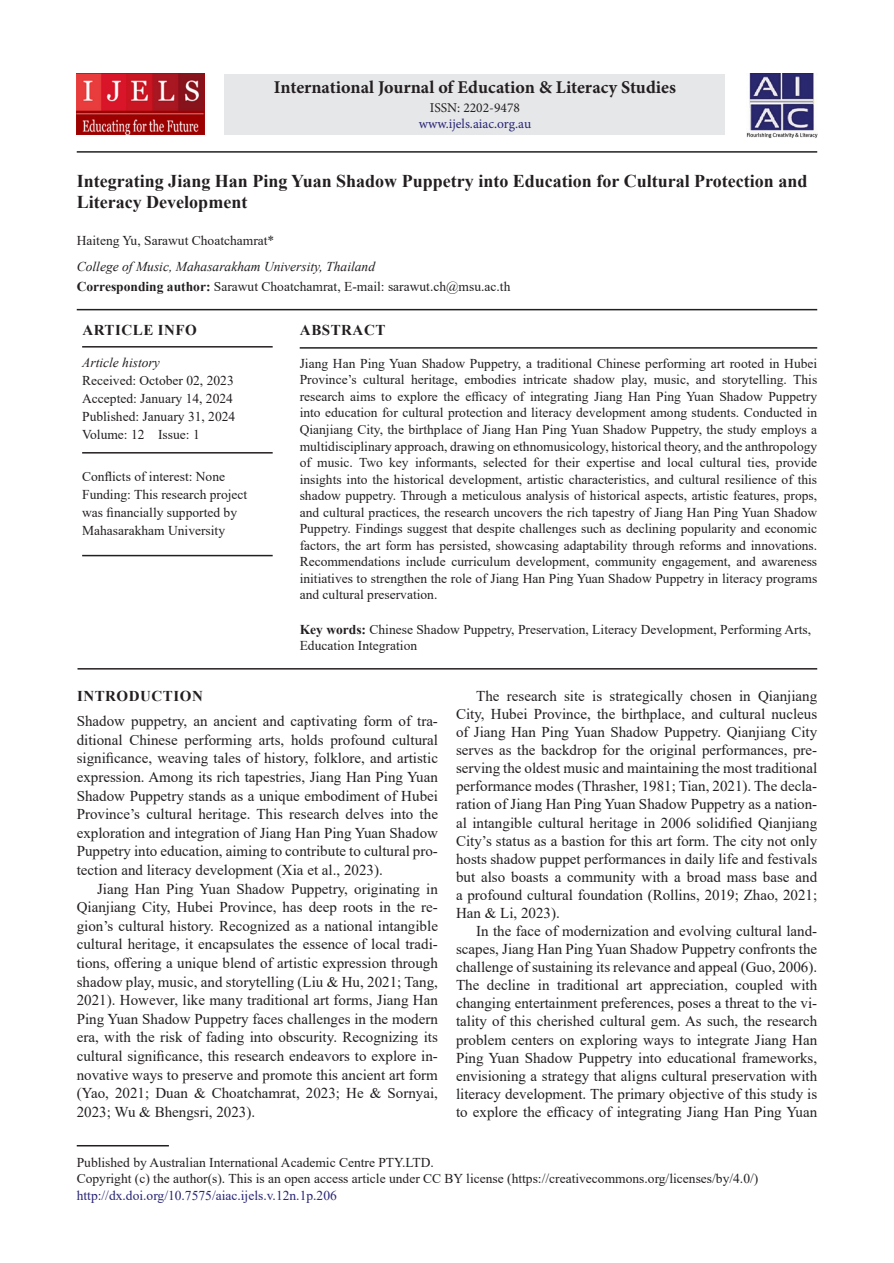
<style>
.page{position:relative;width:894px;height:1263px;background:#fff}
.page>*{position:absolute;margin:0;border:0;box-sizing:border-box;transform-origin:0 0}
.AT{font:700 18px/21px "Times New Roman";color:#231f20}
.J_Name{font:700 18px "Minion Pro";color:#231f20}
.TX{font:15px/18px "Times New Roman";color:#231f20;text-align:justify}
.TXFL{font:15px/18.6px "Times New Roman";color:#231f20;text-align:justify}
.ART_INFO{font:700 15px "Times New Roman";letter-spacing:.035em;color:#231f20}
.ABSH{font:700 15px "Times New Roman";letter-spacing:.035em;color:#231f20}
.ABS{font:13.5px/16.5px "Times New Roman";color:#231f20;text-align:justify}
.PUB_Details{font:13.5px/16.5px "Times New Roman";color:#231f20}
.HIS{font:13.5px/18px "Times New Roman";color:#231f20}
.KWD{font:13.5px/16.5px "Times New Roman";color:#231f20}
.HIS_1{font:13.5px/18px "Times New Roman";color:#231f20}
.ADD{font:13.5px "Times New Roman";color:#231f20}
.AFF{font:italic 13.5px "Times New Roman";color:#231f20}
.AU{font:13.5px "Times New Roman";color:#231f20}
.ISSN_Web{font:13.5px "Minion Pro";letter-spacing:-.005em;color:#282574}
.ISSN_Num{font:13.5px "Minion Pro";color:#231f20}
.s1{font-weight:700}
.s2{font-style:italic}
.s3{color:#282574}
</style>
<div class="page">
<hr style="left:77px;top:1145px;width:92px;height:1px;background:#231f20">
<div style="left:224px;top:74px;width:501px;height:60px;background:#e6e7e9"></div>
<img style="left:746px;top:73px;width:70px;height:65px">
<img style="left:77px;top:73px;width:127px;height:61px">
<hr style="left:77px;top:309px;width:739px;height:1px;background:#231f20">
<hr style="left:299px;top:347px;width:517px;height:2px;background:#231f20">
<hr style="left:77px;top:668px;width:739px;height:1px;background:#231f20">
<hr style="left:77px;top:151px;width:739px;height:2px;background:#231f20">
<hr style="left:82px;top:346px;width:190px;height:1px;background:#231f20">
<hr style="left:82px;top:452px;width:190px;height:1px;background:#231f20">
<hr style="left:82px;top:555px;width:190px;height:1px;background:#231f20">
<p class="J_Name" style="left:274px;top:75px;width:403px">International Journal of Education &amp; Literacy Studies</p>
<p class="ISSN_Num" style="left:429px;top:98px;width:92px">ISSN: 2202-9478</p>
<p class="ISSN_Web" style="left:418px;top:115px;width:114px">www.ijels.aiac.org.au</p>
<p class="AT" style="left:77px;top:170px;width:732px">Integrating Jiang Han Ping Yuan Shadow Puppetry into Education for Cultural Protection and<br>Literacy Development</p>
<p class="AU" style="left:77px;top:231px;width:199px">Haiteng Yu, Sarawut Choatchamrat*</p>
<p class="AFF" style="left:77px;top:257px;width:300px">College of Music, Mahasarakham University, Thailand</p>
<p class="ADD" style="left:77px;top:277px;width:435px"><span class="s1">Corresponding author:</span> Sarawut Choatchamrat, E-mail: sarawut.ch@msu.ac.th</p>
<p class="ART_INFO" style="left:82px;top:319px;width:116px">ARTICLE INFO</p>
<p class="HIS" style="left:82px;top:353px;width:153px"><span class="s2">Article history<br></span>Received: October 02, 2023</p>
<p class="HIS" style="left:82px;top:389px;width:152px">Accepted: January 14, 2024</p>
<p class="HIS" style="left:82px;top:407px;width:154px">Published: January 31, 2024<br>Volume: 12 Issue: 1</p>
<p class="HIS_1" style="left:82px;top:466px;width:167px">Conflicts of interest: None<br>Funding: This research project was financially supported by<br>Mahasarakham University</p>
<p class="ABSH" style="left:300px;top:319px;width:87px">ABSTRACT</p>
<p class="ABS" style="left:299px;top:355px;width:519px">Jiang Han Ping Yuan Shadow Puppetry, a traditional Chinese performing art rooted in Hubei Province’s cultural heritage, embodies intricate shadow play, music, and storytelling. This research aims to explore the efficacy of integrating Jiang Han Ping Yuan Shadow Puppetry into education for cultural protection and literacy development among students. Conducted in Qianjiang City, the birthplace of Jiang Han Ping Yuan Shadow Puppetry, the study employs a multidisciplinary approach, drawing on ethnomusicology, historical theory, and the anthropology of music. Two key informants, selected for their expertise and local cultural ties, provide insights into the historical development, artistic characteristics, and cultural resilience of this shadow puppetry. Through a meticulous analysis of historical aspects, artistic features, props, and cultural practices, the research uncovers the rich tapestry of Jiang Han Ping Yuan Shadow Puppetry. Findings suggest that despite challenges such as declining popularity and economic factors, the art form has persisted, showcasing adaptability through reforms and innovations.<br>Recommendations include curriculum development, community engagement, and awareness initiatives to strengthen the role of Jiang Han Ping Yuan Shadow Puppetry in literacy programs and cultural preservation.</p>
<p class="KWD" style="left:299px;top:620px;width:512px"><span class="s1">Key words:</span> Chinese Shadow Puppetry, Preservation, Literacy Development, Performing Arts,<br>Education Integration</p>
<p class="TX" style="left:456px;top:686px;width:362px;text-indent:20px">The research site is strategically chosen in Qianjiang City, Hubei Province, the birthplace, and cultural nucleus of Jiang Han Ping Yuan Shadow Puppetry. Qianjiang City serves as the backdrop for the original performances, pre&shy;serving the oldest music and maintaining the most traditional performance modes (Thrasher, 1981; Tian, 2021). The decla&shy;ration of Jiang Han Ping Yuan Shadow Puppetry as a nation&shy;al intangible cultural heritage in 2006 solidified Qianjiang City’s status as a bastion for this art form. The city not only hosts shadow puppet performances in daily life and festivals but also boasts a community with a broad mass base and a profound cultural foundation (Rollins, 2019; Zhao, 2021; Han &amp; Li, 2023).</p>
<p class="TX" style="left:456px;top:921px;width:362px;text-indent:20px">In the face of modernization and evolving cultural land&shy;scapes, Jiang Han Ping Yuan Shadow Puppetry confronts the challenge of sustaining its relevance and appeal (Guo, 2006).<br>The decline in traditional art appreciation, coupled with changing entertainment preferences, poses a threat to the vi&shy;tality of this cherished cultural gem. As such, the research problem centers on exploring ways to integrate Jiang Han Ping Yuan Shadow Puppetry into educational frameworks, envisioning a strategy that aligns cultural preservation with literacy development. The primary objective of this study is to explore the efficacy of integrating Jiang Han Ping Yuan</p>
<h1 class="ART_INFO" style="left:77px;top:685px;width:127px">INTRODUCTION</h1>
<p class="TXFL" style="left:77px;top:711px;width:362px">Shadow puppetry, an ancient and captivating form of tra&shy;ditional Chinese performing arts, holds profound cultural significance, weaving tales of history, folklore, and artistic expression. Among its rich tapestries, Jiang Han Ping Yuan Shadow Puppetry stands as a unique embodiment of Hubei Province’s cultural heritage. This research delves into the exploration and integration of Jiang Han Ping Yuan Shadow Puppetry into education, aiming to contribute to cultural pro&shy;tection and literacy development (Xia et al., 2023).</p>
<p class="TX" style="left:77px;top:878px;width:362px;line-height:18.6px;text-indent:20px">Jiang Han Ping Yuan Shadow Puppetry, originating in Qianjiang City, Hubei Province, has deep roots in the re&shy;gion’s cultural history. Recognized as a national intangible cultural heritage, it encapsulates the essence of local tradi&shy;tions, offering a unique blend of artistic expression through shadow play, music, and storytelling (Liu &amp; Hu, 2021; Tang, 2021). However, like many traditional art forms, Jiang Han Ping Yuan Shadow Puppetry faces challenges in the modern era, with the risk of fading into obscurity. Recognizing its cultural significance, this research endeavors to explore in&shy;novative ways to preserve and promote this ancient art form (Yao, 2021; Duan &amp; Choatchamrat, 2023; He &amp; Sornyai, 2023; Wu &amp; Bhengsri, 2023).</p>
<p class="PUB_Details" style="left:77px;top:1153px;width:682px">Published by Australian International Academic Centre PTY.LTD.<br>Copyright (c) the author(s). This is an open access article under CC BY license (https://creativecommons.org/licenses/by/4.0/) <span class="s3">http://dx.doi.org/10.7575/aiac.ijels.v.12n.1p.206</span></p>
</div>
